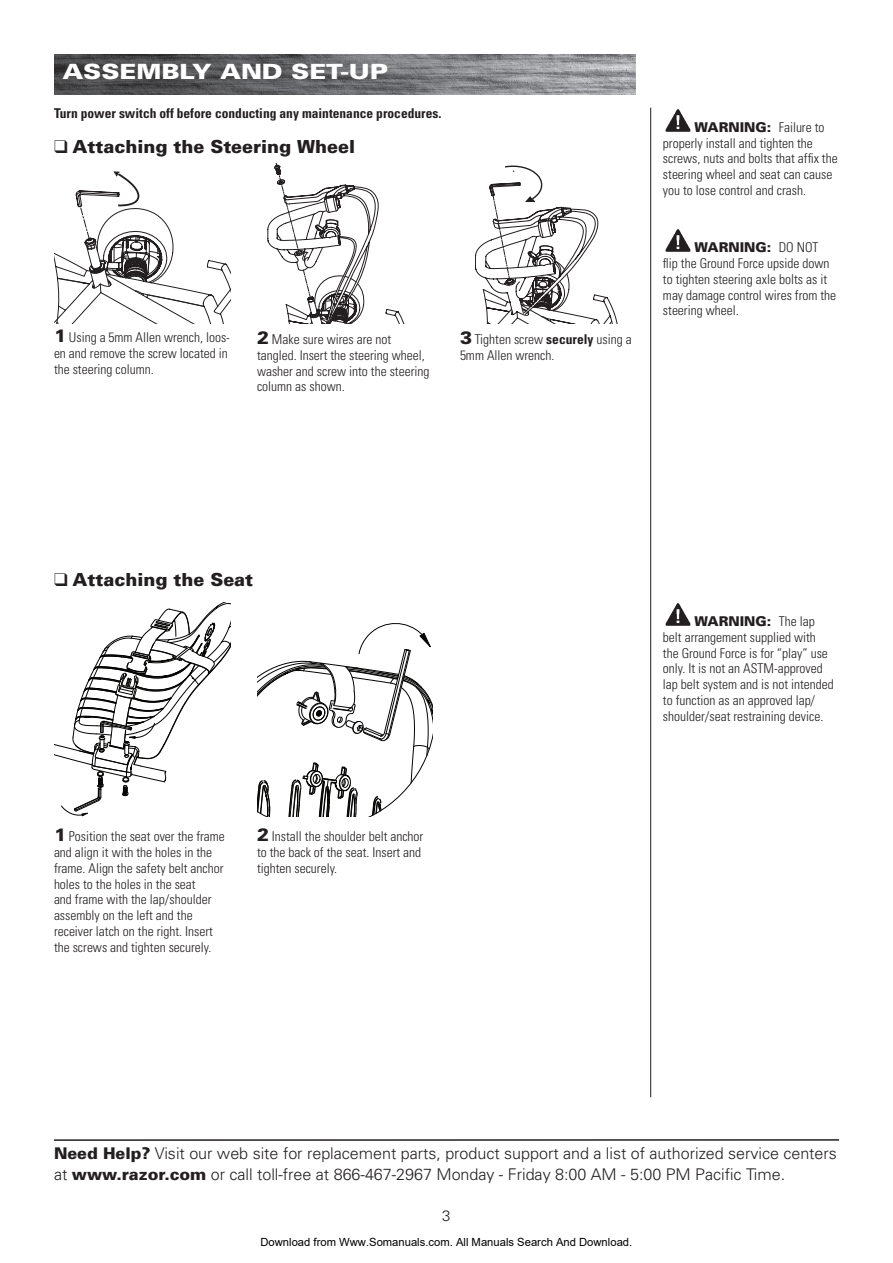
<style>
.page{position:relative;width:893px;height:1263px;background:#fff}
.page>*{position:absolute;margin:0;border:0;box-sizing:border-box;transform-origin:0 0}
.t1{font:900 21px "Univers";color:#fff;scale:1.2 1}
.t2{font:900 18px "Univers";color:#231f20}
.t3{font:300 16.2px/21px "Univers";color:#231f20}
.t4{font:300 15px "Univers";color:#231f20}
.t5{font:300 condensed 13.5px/15.8px "Univers";color:#231f20}
.t6{font:700 condensed 13.5px "Univers";color:#231f20}
.t7{font:11.25px "Arial";color:#000}
.s1{font-weight:900;font-stretch:normal;font-size:18px}
.s2{font-weight:700}
.s3{font-weight:900;font-stretch:normal}
.s4{font-weight:900}
</style>
<div class="page">
<svg style="left:268px;top:163px;width:136px;height:160px"></svg>
<svg style="left:475px;top:165px;width:143px;height:158px"></svg>
<svg style="left:54px;top:171px;width:176px;height:152px"></svg>
<hr style="left:650px;top:108px;width:1px;height:989px;background:#231f20">
<img style="left:54px;top:54px;width:582px;height:40px">
<img style="left:666px;top:109px;width:24px;height:23px">
<img style="left:666px;top:229px;width:24px;height:23px">
<img style="left:666px;top:603px;width:24px;height:23px">
<hr style="left:54px;top:1139px;width:785px;height:2px;background:#231f20">
<svg style="left:54px;top:602px;width:177px;height:214px"></svg>
<svg style="left:257px;top:623px;width:176px;height:194px"></svg>
<h1 class="t1" style="left:62px;top:59px;width:34px">Assembl</h1>
<h1 class="t1" style="left:192px;top:59px;width:42px">y and</h1>
<h1 class="t1" style="left:291px;top:59px;width:80px">Set-Up</h1>
<p class="t6" style="left:54px;top:105px;width:389px">Turn power switch off before conducting any maintenance procedures.</p>
<h2 class="t2" style="left:54px;top:135px;width:303px">❑ Attaching the Steering Wheel</h2>
<p class="t5" style="left:54px;top:329px;width:178px"><span class="s1">1</span> Using a 5mm Allen wrench, loos&shy;en and remove the screw located in the steering column.</p>
<p class="t5" style="left:257px;top:331px;width:174px"><span class="s1">2</span> Make sure wires are not tangled. Insert the steering wheel, washer and screw into the steering column as shown.</p>
<p class="t5" style="left:460px;top:331px;width:173px"><span class="s1">3</span> Tighten screw <span class="s2">securely</span> using a<br>5mm Allen wrench.</p>
<p class="t5" style="left:663px;top:119px;width:176px;text-indent:31px"><span class="s3">WARNING:</span> Failure to properly install and tighten the screws, nuts and bolts that affix the steering wheel and seat can cause you to lose control and crash.</p>
<p class="t5" style="left:663px;top:239px;width:175px;text-indent:31px"><span class="s3">WARNING:</span> DO NOT flip the Ground Force upside down to tighten steering axle bolts as it may damage control wires from the steering wheel.</p>
<h2 class="t2" style="left:54px;top:568px;width:201px">❑ Attaching the Seat</h2>
<p class="t5" style="left:54px;top:828px;width:172px"><span class="s1">1</span> Position the seat over the frame and align it with the holes in the frame. Align the safety belt anchor holes to the holes in the seat<br>and frame with the lap/shoulder assembly on the left and the receiver latch on the right. Insert the screws and tighten securely.</p>
<p class="t5" style="left:257px;top:828px;width:168px"><span class="s1">2</span> Install the shoulder belt anchor to the back of the seat. Insert and tighten securely.</p>
<p class="t5" style="left:663px;top:613px;width:172px;text-indent:31px"><span class="s3">WARNING:</span> The lap belt arrangement supplied with the Ground Force is for “play” use only. It is not an ASTM-approved lap belt system and is not intended to function as an approved lap/ shoulder/seat restraining device.</p>
<p class="t3" style="left:54px;top:1143px;width:784px"><span class="s4">Need Help?</span> Visit our web site for replacement parts, product support and a list of authorized service centers at <span class="s4">www.razor.com</span> or call toll-free at 866-467-2967 Monday - Friday 8:00 AM - 5:00 PM Pacific Time.</p>
<p class="t4" style="left:442px;top:1207px;width:10px">3</p>
<p class="t7" style="left:260px;top:1235px;width:373px">Download from Www.Somanuals.com. All Manuals Search And Download.</p>
</div>
